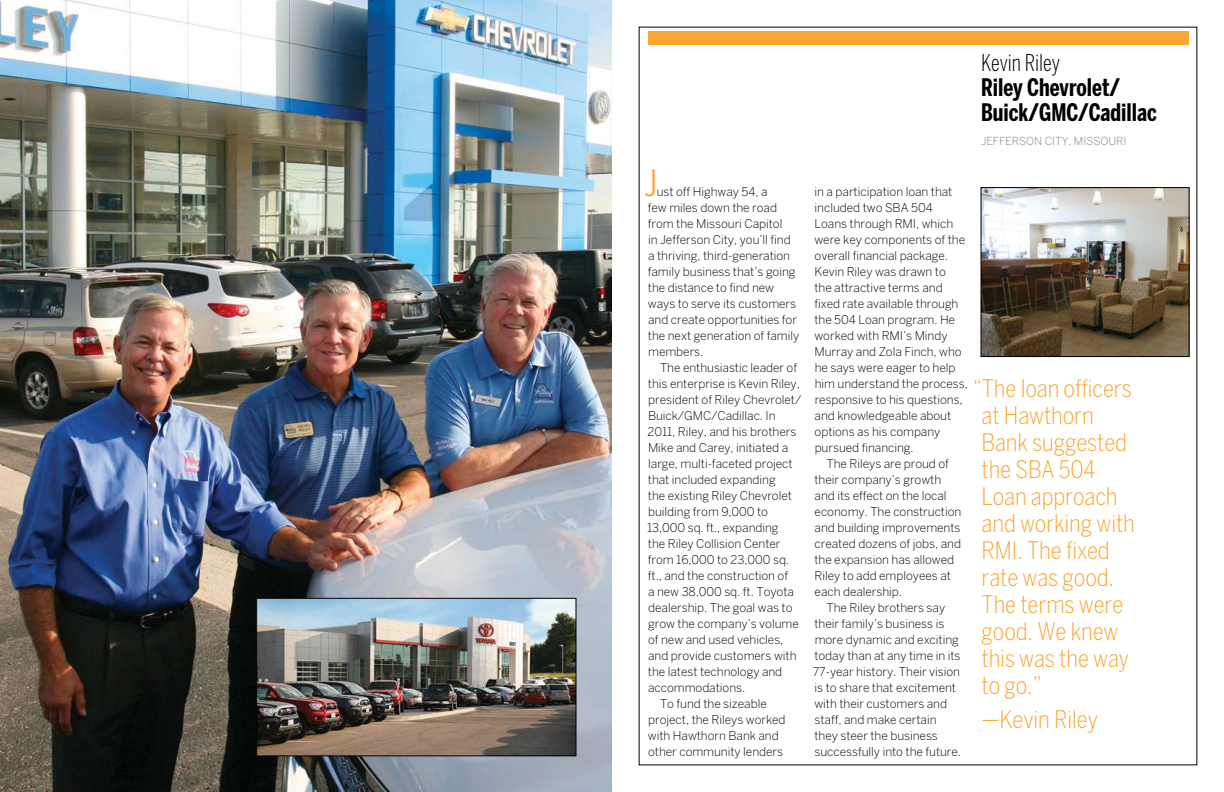
<style>
.page{position:relative;width:1224px;height:792px;background:#fff}
.page>*{position:absolute;margin:0;border:0;box-sizing:border-box;transform-origin:0 0}
.t1{font:extra-condensed 36px "Benton Sans";color:#faa634}
.t2{font:300 condensed 24px/27px "Benton Sans";letter-spacing:-.005em;color:#faa634}
.t3{font:700 extra-condensed 24px/25px "Benton Sans";color:#000}
.t4{font:300 extra-condensed 23px "Benton Sans";color:#000}
.t5{font:300 12px/16px "Benton Sans";letter-spacing:-.005em;color:#000}
.t6{font:300 11px "Benton Sans";color:#7b7c81}
</style>
<div class="page">
<img style="left:0;top:0;width:612px;height:792px">
<div style="left:648px;top:32px;width:540px;height:13px;background:#faa634"></div>
<img style="left:258px;top:600px;width:316px;height:154px">
<div style="left:256px;top:598px;width:320px;height:158px;border:1px solid #000"></div>
<img style="left:983px;top:189px;width:204px;height:166px">
<div style="left:981px;top:187px;width:208px;height:170px;border:1px solid #000"></div>
<h1 class="t1" style="left:645px;top:162px;width:14px">J</h1>
<p class="t5" style="left:648px;top:183px;width:153px;text-indent:9px">ust off Highway 54, a<br>few miles down the road from the Missouri Capitol<br>in Jefferson City, you’ll find a thriving, third-generation family business that’s going the distance to find new ways to serve its customers and create opportunities for the next generation of family members.</p>
<p class="t5" style="left:660px;top:359px;width:139px">The enthusiastic leader of</p>
<p class="t5" style="left:648px;top:375px;width:153px">this enterprise is Kevin Riley,</p>
<p class="t5" style="left:648px;top:391px;width:155px">president of Riley Chevrolet/</p>
<p class="t5" style="left:648px;top:407px;width:129px">Buick/GMC/Cadillac. In</p>
<p class="t5" style="left:648px;top:423px;width:150px">2011, Riley, and his brothers</p>
<p class="t5" style="left:648px;top:439px;width:142px">Mike and Carey, initiated a</p>
<p class="t5" style="left:648px;top:455px;width:146px">large, multi-faceted project</p>
<p class="t5" style="left:648px;top:471px;width:129px">that included expanding</p>
<p class="t5" style="left:648px;top:487px;width:146px">the existing Riley Chevrolet</p>
<p class="t5" style="left:648px;top:503px;width:121px">building from 9,000 to</p>
<p class="t5" style="left:647px;top:519px;width:133px">13,000 sq. ft., expanding</p>
<p class="t5" style="left:648px;top:535px;width:134px">the Riley Collision Center</p>
<p class="t5" style="left:648px;top:551px;width:143px">from 16,000 to 23,000 sq.</p>
<p class="t5" style="left:648px;top:567px;width:142px">ft., and the construction of</p>
<p class="t5" style="left:648px;top:583px;width:147px">a new 38,000 sq. ft. Toyota</p>
<p class="t5" style="left:648px;top:599px;width:146px">dealership. The goal was to</p>
<p class="t5" style="left:648px;top:615px;width:152px">grow the company’s volume</p>
<p class="t5" style="left:648px;top:631px;width:137px">of new and used vehicles,</p>
<p class="t5" style="left:648px;top:647px;width:150px">and provide customers with</p>
<p class="t5" style="left:648px;top:663px;width:136px">the latest technology and</p>
<p class="t5" style="left:648px;top:679px;width:99px">accommodations.</p>
<p class="t5" style="left:660px;top:695px;width:108px">To fund the sizeable</p>
<p class="t5" style="left:648px;top:711px;width:139px">project, the Rileys worked</p>
<p class="t5" style="left:648px;top:727px;width:132px">with Hawthorn Bank and</p>
<p class="t5" style="left:648px;top:743px;width:137px">other community lenders</p>
<h3 class="t4" style="left:981px;top:49px;width:81px">Kevin Riley</h3>
<h2 class="t3" style="left:981px;top:75px;width:178px">Riley Chevrolet/<br>Buick/GMC/Cadillac</h2>
<p class="t6" style="left:981px;top:135px;width:13px">Jeffers</p>
<p class="t6" style="left:1026px;top:135px;width:89px">on City, Missouri</p>
<p class="t5" style="left:815px;top:184px;width:139px">in a participation loan that</p>
<p class="t5" style="left:815px;top:200px;width:120px">included two SBA 504</p>
<p class="t5" style="left:815px;top:216px;width:140px">Loans through RMI, which</p>
<p class="t5" style="left:814px;top:232px;width:152px">were key components of the</p>
<p class="t5" style="left:815px;top:248px;width:135px">overall financial package.</p>
<p class="t5" style="left:815px;top:264px;width:133px">Kevin Riley was drawn to</p>
<p class="t5" style="left:814px;top:280px;width:130px">the attractive terms and</p>
<p class="t5" style="left:814px;top:296px;width:146px">fixed rate available through</p>
<p class="t5" style="left:814px;top:312px;width:142px">the 504 Loan program. He</p>
<p class="t5" style="left:814px;top:328px;width:135px">worked with RMI’s Mindy</p>
<p class="t5" style="left:815px;top:344px;width:149px">Murray and Zola Finch, who</p>
<p class="t5" style="left:815px;top:360px;width:142px">he says were eager to help</p>
<p class="t5" style="left:815px;top:376px;width:155px">him understand the process,</p>
<p class="t5" style="left:815px;top:392px;width:150px">responsive to his questions,</p>
<p class="t5" style="left:815px;top:408px;width:138px">and knowledgeable about</p>
<p class="t5" style="left:815px;top:424px;width:127px">options as his company</p>
<p class="t5" style="left:815px;top:440px;width:100px">pursued financing.</p>
<p class="t5" style="left:826px;top:456px;width:124px">The Rileys are proud of</p>
<p class="t5" style="left:814px;top:472px;width:128px">their company’s growth</p>
<p class="t5" style="left:815px;top:488px;width:134px">and its effect on the local</p>
<p class="t5" style="left:815px;top:504px;width:148px">economy. The construction</p>
<p class="t5" style="left:815px;top:520px;width:147px">and building improvements</p>
<p class="t5" style="left:815px;top:536px;width:148px">created dozens of jobs, and</p>
<p class="t5" style="left:814px;top:552px;width:141px">the expansion has allowed</p>
<p class="t5" style="left:815px;top:567px;width:138px">Riley to add employees at</p>
<p class="t5" style="left:815px;top:583px;width:89px">each dealership.</p>
<p class="t5" style="left:826px;top:599px;width:120px">The Riley brothers say</p>
<p class="t5" style="left:814px;top:615px;width:131px">their family’s business is</p>
<p class="t5" style="left:815px;top:631px;width:146px">more dynamic and exciting</p>
<p class="t5" style="left:814px;top:647px;width:148px">today than at any time in its</p>
<p class="t5" style="left:813px;top:663px;width:149px">77-year history. Their vision</p>
<p class="t5" style="left:815px;top:679px;width:143px">is to share that excitement</p>
<p class="t5" style="left:814px;top:695px;width:134px">with their customers and</p>
<p class="t5" style="left:815px;top:711px;width:124px">staff, and make certain</p>
<p class="t5" style="left:814px;top:727px;width:125px">they steer the business</p>
<p class="t5" style="left:815px;top:743px;width:148px">successfully into the future.</p>
<h2 class="t2" style="left:982px;top:375px;width:155px;text-indent:-9px">“The loan officers at Hawthorn<br>Bank suggested the SBA 504<br>Loan approach and working with<br>RMI. The fixed rate was good.<br>The terms were good. We knew this was the way to go.”</h2>
<h2 class="t2" style="left:982px;top:706px;width:118px">—Kevin Riley</h2>
</div>
